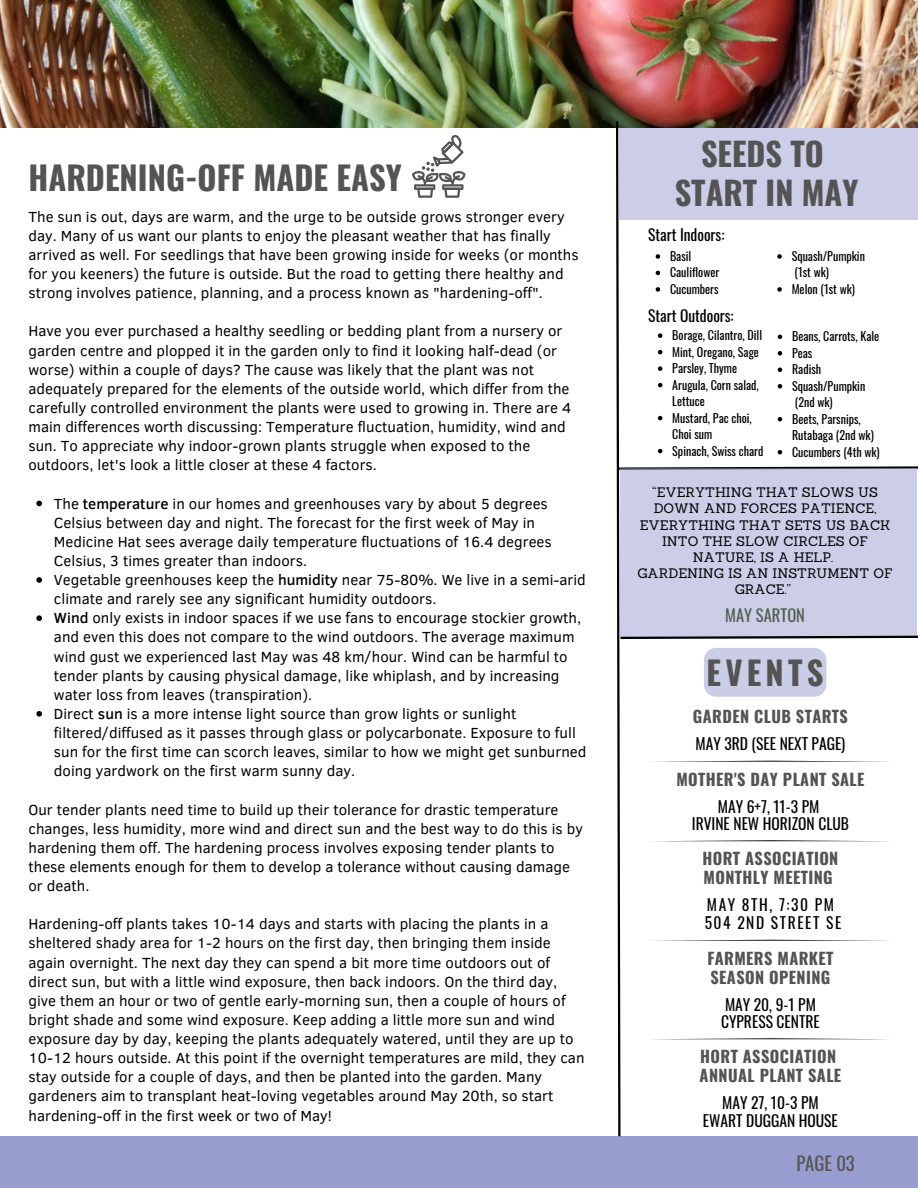
<style>
.page{position:relative;width:918px;height:1188px;background:#fff}
.page>*{position:absolute;margin:0;border:0;box-sizing:border-box;transform-origin:0 0}
.t1{font:700 32.7px "Oswald";color:#545454}
.t2{font:700 32.55px "Oswald";letter-spacing:.13em;color:#545454}
.t3{font:700 32.4px/38.2px "Oswald";color:#545454;text-align:center}
.t4{font:18.6px "Oswald";color:#545454}
.t5{font:16.5px "Oswald";color:#515d4d}
.t6{font:700 16.35px/18.9px "Oswald";letter-spacing:.025em;color:#545454}
.t7{font:15.45px/17.7px "Oswald";color:#000;text-align:center}
.t8{font:15.45px/18.1px "Oswald";letter-spacing:.1em;color:#000}
.t9{font:15px/19.2px "Clear Sans";color:#000}
.t10{font:13.35px/16px "Sanchez";color:#000;text-align:center}
.t11{font:12px/16.5px "Oswald";color:#000}
.s1{font-weight:500}
</style>
<div class="page">
<div style="left:0;top:1136px;width:918px;height:52px;background:#979dce"></div>
<img style="left:0;top:0;width:918px;height:127px">
<svg style="left:412px;top:135px;width:54px;height:63px"></svg>
<svg style="left:36px;top:501px;width:6px;height:5px"></svg>
<svg style="left:36px;top:577px;width:6px;height:6px"></svg>
<svg style="left:36px;top:615px;width:6px;height:6px"></svg>
<svg style="left:36px;top:711px;width:6px;height:6px"></svg>
<svg style="left:615px;top:119px;width:303px;height:1018px"></svg>
<h1 class="t1" style="left:28px;top:152px;width:375px">HARDENING-OFF MADE EASY</h1>
<p class="t9" style="left:28px;top:206px;width:552px">The sun is out, days are warm, and the urge to be outside grows stronger every day. Many of us want our plants to enjoy the pleasant weather that has finally arrived as well. For seedlings that have been growing inside for weeks (or months for you keeners) the future is outside. But the road to getting there healthy and strong involves patience, planning, and a process known as "hardening-off".</p>
<p class="t9" style="left:28px;top:321px;width:544px">Have you ever purchased a healthy seedling or bedding plant from a nursery or garden centre and plopped it in the garden only to find it looking half-dead (or worse) within a couple of days? The cause was likely that the plant was not adequately prepared for the elements of the outside world, which differ from the carefully controlled environment the plants were used to growing in. There are 4 main differences worth discussing: Temperature fluctuation, humidity, wind and sun. To appreciate why indoor-grown plants struggle when exposed to the outdoors, let's look a little closer at these 4 factors.</p>
<p class="t9" style="left:54px;top:493px;width:534px">The <span class="s1">temperature</span> in our homes and greenhouses vary by about 5 degrees Celsius between day and night. The forecast for the first week of May in Medicine Hat sees average daily temperature fluctuations of 16.4 degrees Celsius, 3 times greater than indoors.<br>Vegetable greenhouses keep the <span class="s1">humidity</span> near 75-80%. We live in a semi-arid climate and rarely see any significant humidity outdoors.<br><span class="s1">Wind</span> only exists in indoor spaces if we use fans to encourage stockier growth, and even this does not compare to the wind outdoors. The average maximum wind gust we experienced last May was 48 km/hour. Wind can be harmful to tender plants by causing physical damage, like whiplash, and by increasing water loss from leaves (transpiration).<br>Direct <span class="s1">sun</span> is a more intense light source than grow lights or sunlight filtered/diffused as it passes through glass or polycarbonate. Exposure to full sun for the first time can scorch leaves, similar to how we might get sunburned doing yardwork on the first warm sunny day.</p>
<p class="t9" style="left:28px;top:799px;width:556px">Our tender plants need time to build up their tolerance for drastic temperature changes, less humidity, more wind and direct sun and the best way to do this is by hardening them off. The hardening process involves exposing tender plants to these elements enough for them to develop a tolerance without causing damage or death.</p>
<p class="t9" style="left:28px;top:914px;width:558px">Hardening-off plants takes 10-14 days and starts with placing the plants in a sheltered shady area for 1-2 hours on the first day, then bringing them inside again overnight. The next day they can spend a bit more time outdoors out of direct sun, but with a little wind exposure, then back indoors. On the third day, give them an hour or two of gentle early-morning sun, then a couple of hours of bright shade and some wind exposure. Keep adding a little more sun and wind exposure day by day, keeping the plants adequately watered, until they are up to 10-12 hours outside. At this point if the overnight temperatures are mild, they can stay outside for a couple of days, and then be planted into the garden. Many gardeners aim to transplant heat-loving vegetables around May 20th, so start hardening-off in the first week or two of May!</p>
<h3 class="t3" style="left:675px;top:134px;width:185px">SEEDS TO<br>START IN MAY</h3>
<p class="t7" style="left:648px;top:226px;width:78px">Start Indoors:</p>
<p class="t11" style="left:670px;top:247px;width:51px">Basil<br>Cauliflower<br>Cucumbers</p>
<p class="t11" style="left:792px;top:247px;width:75px">Squash/Pumpkin (1st wk)<br>Melon (1st wk)</p>
<p class="t11" style="left:792px;top:328px;width:89px">Beans, Carrots, Kale<br>Peas<br>Radish<br>Squash/Pumpkin (2nd wk)<br>Beets, Parsnips,<br>Rutabaga (2nd wk)<br>Cucumbers (4th wk)</p>
<p class="t10" style="left:638px;top:484px;width:257px">“EVERYTHING THAT SLOWS US<br>DOWN AND FORCES PATIENCE,<br>EVERYTHING THAT SETS US BACK<br>INTO THE SLOW CIRCLES OF<br>NATURE, IS A HELP.<br>GARDENING IS AN INSTRUMENT OF<br>GRACE.”</p>
<p class="t5" style="left:725px;top:602px;width:81px">MAY SARTON</p>
<p class="t7" style="left:648px;top:306px;width:87px">Start Outdoors:</p>
<p class="t11" style="left:672px;top:327px;width:93px">Borage, Cilantro, Dill<br>Mint, Oregano, Sage<br>Parsley, Thyme<br>Arugula, Corn salad,<br>Lettuce<br>Mustard, Pac choi,<br>Choi sum<br>Spinach, Swiss chard</p>
<h2 class="t2" style="left:707px;top:648px;width:119px">EVENTS</h2>
<p class="t6" style="left:693px;top:707px;width:157px">GARDEN CLUB STARTS</p>
<p class="t7" style="left:696px;top:734px;width:151px">MAY 3RD (SEE NEXT PAGE)</p>
<p class="t6" style="left:676px;top:769px;width:190px">MOTHER'S DAY PLANT SALE</p>
<p class="t7" style="left:692px;top:797px;width:159px">MAY 6+7, 11-3 PM<br>IRVINE NEW HORIZON CLUB</p>
<p class="t6" style="left:702px;top:848px;width:137px">HORT ASSOCIATION<br>MONTHLY MEETING</p>
<p class="t8" style="left:705px;top:895px;width:138px">MAY 8TH, 7:30 PM<br>504 2ND STREET SE</p>
<p class="t6" style="left:707px;top:948px;width:128px">FARMERS MARKET<br>SEASON OPENING</p>
<p class="t7" style="left:721px;top:995px;width:100px;text-align:left">MAY 20, 9-1 PM<br>CYPRESS CENTRE</p>
<p class="t6" style="left:700px;top:1046px;width:143px">HORT ASSOCIATION<br>ANNUAL PLANT SALE</p>
<p class="t7" style="left:703px;top:1093px;width:136px">MAY 27, 10-3 PM<br>EWART DUGGAN HOUSE</p>
<p class="t4" style="left:796px;top:1149px;width:60px">PAGE 03</p>
</div>
